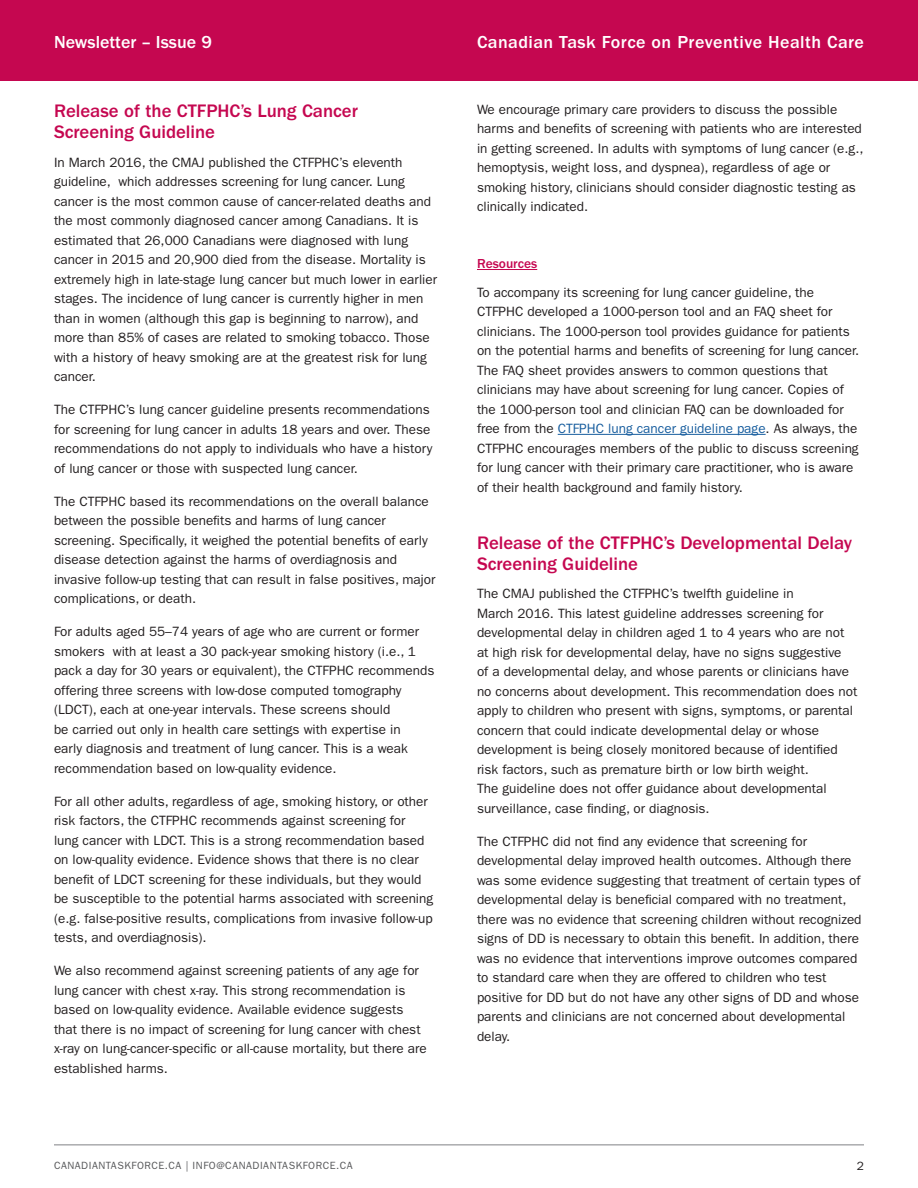
<style>
.page{position:relative;width:918px;height:1188px;background:#fff}
.page>*{position:absolute;margin:0;border:0;box-sizing:border-box;transform-origin:0 0}
.Headings{font:500 18.75px/21px "ITC Franklin Gothic Std";color:#c50750}
.t1{font:500 18px "ITC Franklin Gothic Std";letter-spacing:.025em;color:#fff}
.t2{font:500 18px "ITC Franklin Gothic Std";color:#fff}
.Body{font:13.5px/19.5px "ITC Franklin Gothic Std";color:#231f20}
.Headings-2{font:500 13.5px "ITC Franklin Gothic Std";color:#c50750}
.t3{font:12px "ITC Franklin Gothic Std";color:#231f20}
.t4{font:10.5px "ITC Franklin Gothic Std";letter-spacing:.05em;color:#57585a}
.s1{color:#175d9e}
</style>
<div class="page">
<div style="left:0;top:0;width:918px;height:81px;background:#c50750"></div>
<hr style="left:54px;top:1144px;width:810px;height:1px;background:#808285">
<hr style="left:477px;top:269px;width:60px;height:1px;background:#c50750">
<hr style="left:558px;top:434px;width:208px;height:1px;background:#175d9e">
<h2 class="t2" style="left:54px;top:32px;width:160px">Newsletter – Issue 9</h2>
<h2 class="t1" style="left:477px;top:32px;width:389px">Canadian Task Force on Preventive Health Care</h2>
<p class="Headings" style="left:54px;top:101px;width:306px">Release of the CTFPHC’s Lung Cancer<br>Screening Guideline</p>
<p class="Body" style="left:54px;top:152px;width:385px">In March 2016, the CMAJ published the CTFPHC’s eleventh guideline, which addresses screening for lung cancer. Lung cancer is the most common cause of cancer-related deaths and the most commonly diagnosed cancer among Canadians. It is estimated that 26,000 Canadians were diagnosed with lung cancer in 2015 and 20,900 died from the disease. Mortality is extremely high in late-stage lung cancer but much lower in earlier stages. The incidence of lung cancer is currently higher in men than in women (although this gap is beginning to narrow), and more than 85% of cases are related to smoking tobacco. Those with a history of heavy smoking are at the greatest risk for lung cancer.</p>
<p class="Body" style="left:54px;top:400px;width:380px">The CTFPHC’s lung cancer guideline presents recommendations for screening for lung cancer in adults 18 years and over. These recommendations do not apply to individuals who have a history of lung cancer or those with suspected lung cancer.</p>
<p class="Body" style="left:54px;top:491px;width:383px">The CTFPHC based its recommendations on the overall balance between the possible benefits and harms of lung cancer screening. Specifically, it weighed the potential benefits of early disease detection against the harms of overdiagnosis and invasive follow-up testing that can result in false positives, major complications, or death.</p>
<p class="Body" style="left:54px;top:622px;width:382px">For adults aged 55–74 years of age who are current or former smokers with at least a 30 pack-year smoking history (i.e., 1 pack a day for 30 years or equivalent), the CTFPHC recommends offering three screens with low-dose computed tomography (LDCT), each at one-year intervals. These screens should<br>be carried out only in health care settings with expertise in<br>early diagnosis and treatment of lung cancer. This is a weak recommendation based on low-quality evidence.</p>
<p class="Body" style="left:54px;top:791px;width:381px">For all other adults, regardless of age, smoking history, or other risk factors, the CTFPHC recommends against screening for lung cancer with LDCT. This is a strong recommendation based on low-quality evidence. Evidence shows that there is no clear benefit of LDCT screening for these individuals, but they would be susceptible to the potential harms associated with screening (e.g. false-positive results, complications from invasive follow-up tests, and overdiagnosis).</p>
<p class="Body" style="left:54px;top:961px;width:374px">We also recommend against screening patients of any age for lung cancer with chest x-ray. This strong recommendation is based on low-quality evidence. Available evidence suggests that there is no impact of screening for lung cancer with chest x-ray on lung-cancer-specific or all-cause mortality, but there are established harms.</p>
<p class="Body" style="left:477px;top:99px;width:388px">We encourage primary care providers to discuss the possible harms and benefits of screening with patients who are interested in getting screened. In adults with symptoms of lung cancer (e.g., hemoptysis, weight loss, and dyspnea), regardless of age or smoking history, clinicians should consider diagnostic testing as clinically indicated.</p>
<p class="Headings-2" style="left:477px;top:256px;width:62px">Resources</p>
<p class="Body" style="left:477px;top:282px;width:384px">To accompany its screening for lung cancer guideline, the CTFPHC developed a 1000-person tool and an FAQ sheet for clinicians. The 1000-person tool provides guidance for patients on the potential harms and benefits of screening for lung cancer.<br>The FAQ sheet provides answers to common questions that clinicians may have about screening for lung cancer. Copies of the 1000-person tool and clinician FAQ can be downloaded for free from the <span class="s1">CTFPHC lung cancer guideline page</span>. As always, the CTFPHC encourages members of the public to discuss screening for lung cancer with their primary care practitioner, who is aware of their health background and family history.</p>
<p class="Headings" style="left:477px;top:532px;width:377px">Release of the CTFPHC’s Developmental Delay<br>Screening Guideline</p>
<h2 class="Body" style="left:477px;top:584px;width:382px">The CMAJ published the CTFPHC’s twelfth guideline in<br>March 2016. This latest guideline addresses screening for developmental delay in children aged 1 to 4 years who are not at high risk for developmental delay, have no signs suggestive<br>of a developmental delay, and whose parents or clinicians have no concerns about development. This recommendation does not apply to children who present with signs, symptoms, or parental concern that could indicate developmental delay or whose development is being closely monitored because of identified risk factors, such as premature birth or low birth weight.<br>The guideline does not offer guidance about developmental surveillance, case finding, or diagnosis.</h2>
<h2 class="Body" style="left:477px;top:831px;width:386px">The CTFPHC did not find any evidence that screening for developmental delay improved health outcomes. Although there was some evidence suggesting that treatment of certain types of developmental delay is beneficial compared with no treatment, there was no evidence that screening children without recognized signs of DD is necessary to obtain this benefit. In addition, there was no evidence that interventions improve outcomes compared to standard care when they are offered to children who test positive for DD but do not have any other signs of DD and whose parents and clinicians are not concerned about developmental delay.</h2>
<p class="t4" style="left:54px;top:1160px;width:300px">CANADIANTASKFORCE.CA | INFO@CANADIANTASKFORCE.CA</p>
<p class="t3" style="left:857px;top:1159px;width:9px">2</p>
</div>
